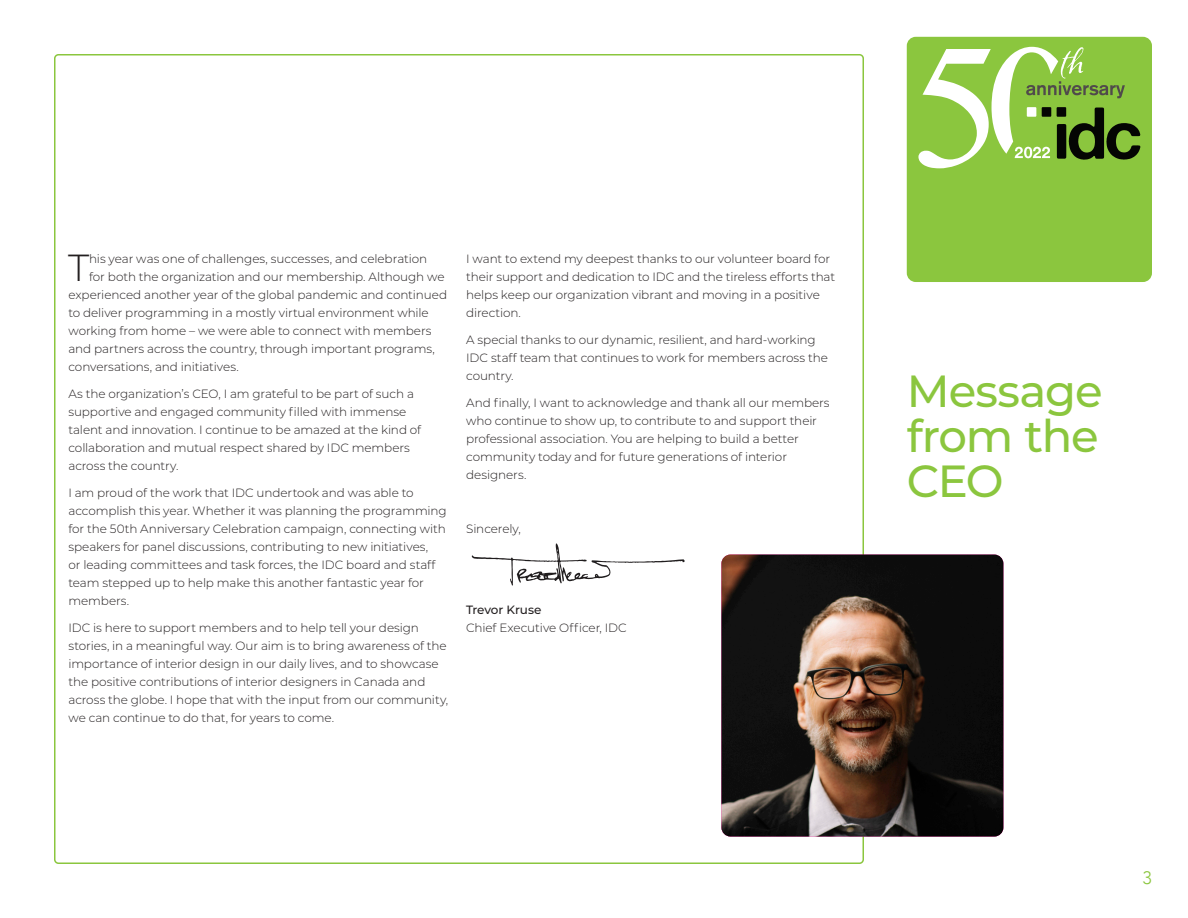
<style>
.page{position:relative;width:1188px;height:918px;background:#fff}
.page>*{position:absolute;margin:0;border:0;box-sizing:border-box;transform-origin:0 0}
.BODY_STYLE{font:500 45px/45px "Montserrat";letter-spacing:-.025em;color:#8bc63e;text-align:justify}
.BODY_STYLE-2{font:300 37.65px "Montserrat";color:#231f20}
.t1{font:300 18px "Avenir";color:#8bc63e}
.BODY_STYLE-3{font:300 12px/18px "Montserrat";letter-spacing:-.005em;color:#231f20}
.s1{font-weight:500}
</style>
<div class="page">
<div style="left:907px;top:37px;width:245px;height:245px;background:#8bc63e;border-radius:9px"></div>
<svg style="left:918px;top:47px;width:222px;height:121px"></svg>
<img style="left:721px;top:555px;width:282px;height:282px">
<svg style="left:472px;top:543px;width:213px;height:42px"></svg>
<p class="BODY_STYLE-2" style="left:68px;top:242px;width:23px">T</p>
<p class="BODY_STYLE-3" style="left:89px;top:249px;width:340px">his year was one of challenges, successes, and celebration</p>
<p class="BODY_STYLE-3" style="left:89px;top:267px;width:357px">for both the organization and our membership. Although we</p>
<p class="BODY_STYLE-3" style="left:68px;top:285px;width:380px">experienced another year of the global pandemic and continued</p>
<p class="BODY_STYLE-3" style="left:68px;top:303px;width:362px">to deliver programming in a mostly virtual environment while</p>
<p class="BODY_STYLE-3" style="left:68px;top:321px;width:365px">working from home – we were able to connect with members</p>
<p class="BODY_STYLE-3" style="left:68px;top:339px;width:368px">and partners across the country, through important programs,</p>
<p class="BODY_STYLE-3" style="left:68px;top:357px;width:172px">conversations, and initiatives.</p>
<p class="BODY_STYLE-3" style="left:68px;top:384px;width:354px">As the organization’s CEO, I am grateful to be part of such a supportive and engaged community filled with immense talent and innovation. I continue to be amazed at the kind of collaboration and mutual respect shared by IDC members across the country.</p>
<p class="BODY_STYLE-3" style="left:68px;top:483px;width:380px">I am proud of the work that IDC undertook and was able to accomplish this year. Whether it was planning the programming for the 50th Anniversary Celebration campaign, connecting with speakers for panel discussions, contributing to new initiatives,<br>or leading committees and task forces, the IDC board and staff team stepped up to help make this another fantastic year for members.</p>
<p class="BODY_STYLE-3" style="left:68px;top:618px;width:381px">IDC is here to support members and to help tell your design stories, in a meaningful way. Our aim is to bring awareness of the importance of interior design in our daily lives, and to showcase the positive contributions of interior designers in Canada and across the globe. I hope that with the input from our community, we can continue to do that, for years to come.</p>
<p class="BODY_STYLE-3" style="left:466px;top:249px;width:370px">I want to extend my deepest thanks to our volunteer board for their support and dedication to IDC and the tireless efforts that helps keep our organization vibrant and moving in a positive direction.</p>
<p class="BODY_STYLE-3" style="left:466px;top:330px;width:363px">A special thanks to our dynamic, resilient, and hard-working<br>IDC staff team that continues to work for members across the country.</p>
<p class="BODY_STYLE-3" style="left:466px;top:393px;width:365px">And finally, I want to acknowledge and thank all our members who continue to show up, to contribute to and support their professional association. You are helping to build a better community today and for future generations of interior designers.</p>
<p class="BODY_STYLE-3" style="left:466px;top:519px;width:56px">Sincerely,</p>
<p class="BODY_STYLE-3" style="left:466px;top:600px;width:162px"><span class="s1">Trevor Kruse<br></span>Chief Executive Officer, IDC</p>
<p class="BODY_STYLE" style="left:907px;top:367px;width:197px">Message from the CEO</p>
<h3 class="t1" style="left:1143px;top:867px;width:11px">3</h3>
</div>
